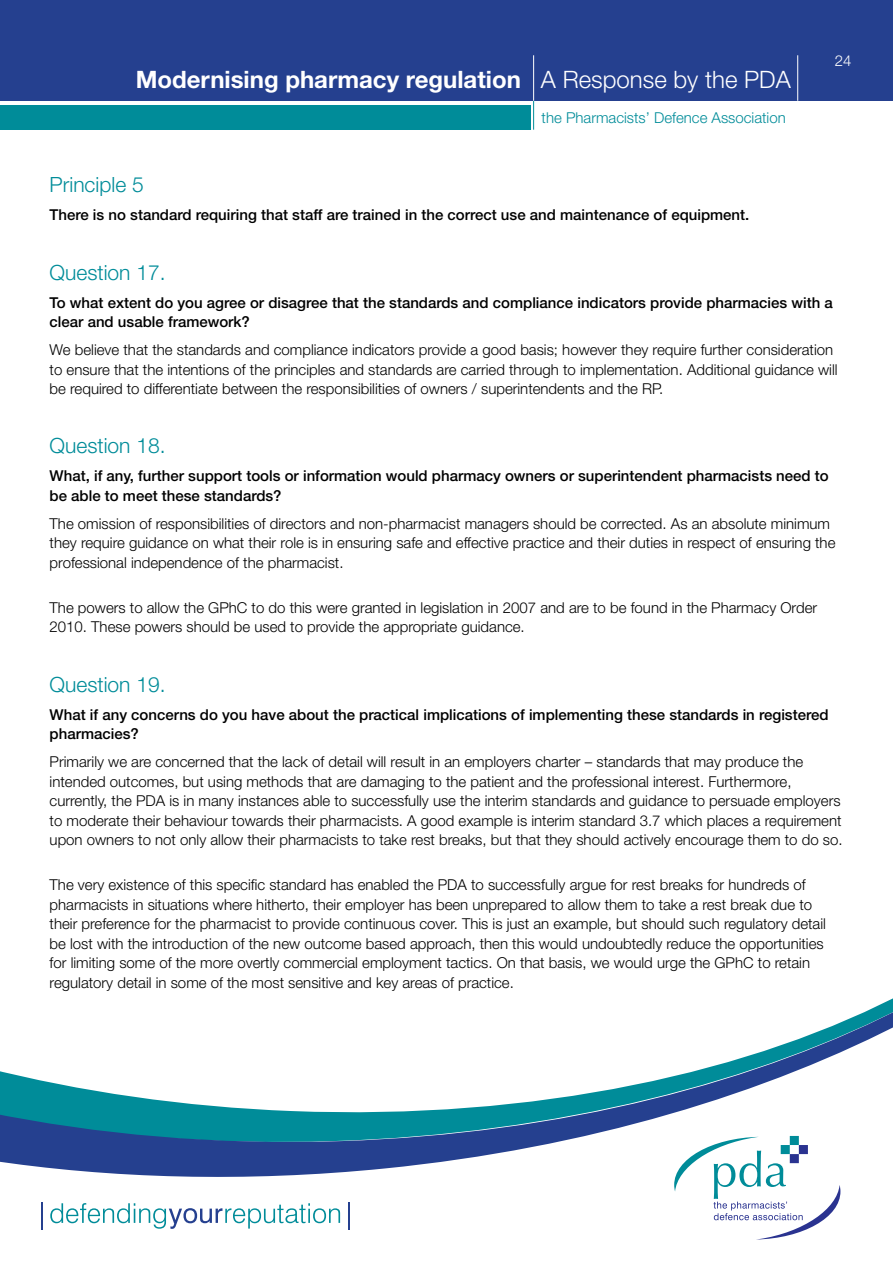
<style>
.page{position:relative;width:893px;height:1263px;background:#fff}
.page>*{position:absolute;margin:0;border:0;box-sizing:border-box;transform-origin:0 0}
.t1{font:700 24px "Helvetica Neue";color:#fff}
.t2{font:300 21px "Helvetica Neue";color:#008c99}
.t3{font:300 15px/19.5px "Helvetica Neue";color:#000}
.t4{font:500 15px/19.5px "Helvetica Neue";color:#000}
.t5{font:300 15px "Helvetica Neue";color:#008c99}
.t6{font:300 15px "Helvetica Neue";color:#fff}
.s1{font-weight:300}
</style>
<div class="page">
<div style="left:0;top:0;width:893px;height:101px;background:#25408f"></div>
<div style="left:0;top:106px;width:531px;height:24px;background:#008c99"></div>
<svg style="left:533px;top:101px;width:1px;height:29px"></svg>
<hr style="left:533px;top:55px;width:1px;height:46px;background:#fff">
<hr style="left:797px;top:55px;width:1px;height:46px;background:#fff">
<svg style="left:0;top:1003px;width:893px;height:174px"></svg>
<svg style="left:674px;top:1136px;width:166px;height:103px"></svg>
<svg style="left:42px;top:1202px;width:1px;height:27px"></svg>
<svg style="left:50px;top:1203px;width:290px;height:26px"></svg>
<svg style="left:348px;top:1202px;width:1px;height:27px"></svg>
<h1 class="t1" style="left:136px;top:65px;width:657px">Modernising pharmacy regulation <span class="s1">A Response by the PDA</span></h1>
<p class="t5" style="left:542px;top:109px;width:246px">the Pharmacists’ Defence Association</p>
<h2 class="t2" style="left:50px;top:172px;width:96px">Principle 5</h2>
<p class="t4" style="left:50px;top:205px;width:701px">There is no standard requiring that staff are trained in the correct use and maintenance of equipment.</p>
<p class="t6" style="left:835px;top:51px;width:18px">24</p>
<h2 class="t2" style="left:50px;top:259px;width:117px">Question 17.</h2>
<p class="t4" style="left:50px;top:292px;width:785px">To what extent do you agree or disagree that the standards and compliance indicators provide pharmacies with a clear and usable framework?</p>
<p class="t3" style="left:50px;top:340px;width:789px">We believe that the standards and compliance indicators provide a good basis; however they require further consideration to ensure that the intentions of the principles and standards are carried through to implementation. Additional guidance will be required to differentiate between the responsibilities of owners / superintendents and the RP.</p>
<h2 class="t2" style="left:50px;top:433px;width:117px">Question 18.</h2>
<p class="t4" style="left:50px;top:466px;width:781px">What, if any, further support tools or information would pharmacy owners or superintendent pharmacists need to be able to meet these standards?</p>
<p class="t3" style="left:50px;top:513px;width:787px">The omission of responsibilities of directors and non-pharmacist managers should be corrected. As an absolute minimum they require guidance on what their role is in ensuring safe and effective practice and their duties in respect of ensuring the professional independence of the pharmacist.</p>
<p class="t3" style="left:50px;top:597px;width:769px">The powers to allow the GPhC to do this were granted in legislation in 2007 and are to be found in the Pharmacy Order<br>2010. These powers should be used to provide the appropriate guidance.</p>
<h2 class="t2" style="left:50px;top:671px;width:117px">Question 19.</h2>
<p class="t4" style="left:50px;top:704px;width:780px">What if any concerns do you have about the practical implications of implementing these standards in registered pharmacies?</p>
<p class="t3" style="left:50px;top:752px;width:794px">Primarily we are concerned that the lack of detail will result in an employers charter – standards that may produce the intended outcomes, but using methods that are damaging to the patient and the professional interest. Furthermore, currently, the PDA is in many instances able to successfully use the interim standards and guidance to persuade employers to moderate their behaviour towards their pharmacists. A good example is interim standard 3.7 which places a requirement upon owners to not only allow their pharmacists to take rest breaks, but that they should actively encourage them to do so.</p>
<p class="t3" style="left:50px;top:875px;width:778px">The very existence of this specific standard has enabled the PDA to successfully argue for rest breaks for hundreds of pharmacists in situations where hitherto, their employer has been unprepared to allow them to take a rest break due to their preference for the pharmacist to provide continuous cover. This is just an example, but should such regulatory detail be lost with the introduction of the new outcome based approach, then this would undoubtedly reduce the opportunities for limiting some of the more overtly commercial employment tactics. On that basis, we would urge the GPhC to retain regulatory detail in some of the most sensitive and key areas of practice.</p>
</div>
